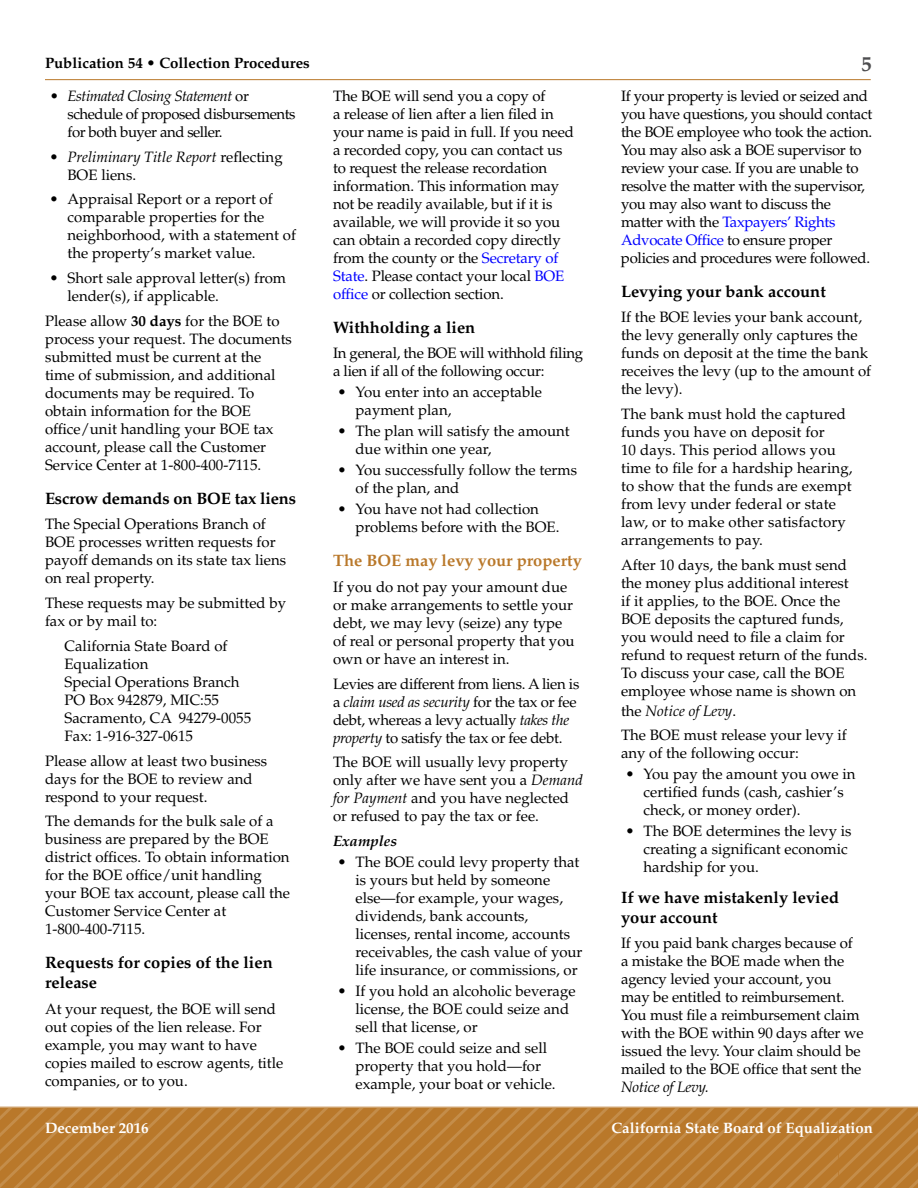
<style>
.page{position:relative;width:918px;height:1188px;background:#fff}
.page>*{position:absolute;margin:0;border:0;box-sizing:border-box;transform-origin:0 0}
.t1{font:700 21px "Palatino LT Std";color:#4d4d4f}
.Heading_2{font:700 16.5px/19.8px "Palatino LT Std";color:#000}
.Heading_2-2{font:700 16.5px "Palatino LT Std";color:#b9782a}
.Body_Text{font:15px/18px "Palatino LT Std";color:#000}
.Hanging_Indent{font:15px/18px "Palatino LT Std";color:#000}
.Body_Text-2{font:15px/18px "Palatino LT Std";letter-spacing:-.02em;color:#000}
.HangIndentLast{font:15px/18px "Palatino LT Std";color:#000}
.Body_Text-3{font:15px/18px "Palatino LT Std";letter-spacing:-.03em;color:#000}
.Par_Before_H__Indent{font:15px/18px "Palatino LT Std";letter-spacing:-.02em;color:#000}
.Body_Text-4{font:italic 15px/18px "Palatino LT Std";color:#000}
.Par_Before_H__Indent-2{font:15px/18px "Palatino LT Std";color:#000}
.t2{font:700 15px "Palatino LT Std";color:#fff}
.t3{font:700 15px "Palatino LT Std";color:#000}
.Par_Before_H__Indent-3{font:italic 700 15px "Palatino LT Std";color:#000}
.s1{font-style:italic}
.s2{font-style:normal}
.s3{font-weight:700}
.s4{color:#00f}
</style>
<div class="page">
<hr style="left:0;top:1107px;width:918px;height:1px;background:#b9782a">
<svg style="left:824px;top:1108px;width:94px;height:80px;background:#bb7c31"></svg>
<svg style="left:785px;top:1108px;width:39px;height:80px;background:#bb7c31"></svg>
<svg style="left:206px;top:1108px;width:579px;height:80px;background:#bb7c31"></svg>
<svg style="left:0;top:1108px;width:206px;height:80px;background:#bb7c31"></svg>
<hr style="left:45px;top:79px;width:826px;height:1px;background:#b9782a">
<p class="t3" style="left:45px;top:54px;width:266px">Publication 54 • Collection Procedures</p>
<p class="t1" style="left:861px;top:52px;width:12px">5</p>
<p class="Body_Text-3" style="left:68px;top:87px;width:230px;text-indent:-18px">• <span class="s1">Estimated Closing Statement</span> or schedule of proposed disbursements for both buyer and seller.</p>
<p class="Body_Text-4" style="left:68px;top:148px;width:217px;text-indent:-18px"><span class="s2">•</span> Preliminary Title Report <span class="s2">reflecting<br>BOE liens.</span></p>
<p class="Body_Text" style="left:68px;top:191px;width:230px;text-indent:-18px">• Appraisal Report or a report of comparable properties for the neighborhood, with a statement of the property’s market value.</p>
<p class="Body_Text" style="left:68px;top:269px;width:220px;text-indent:-18px">• Short sale approval letter(s) from lender(s), if applicable.</p>
<p class="Body_Text" style="left:45px;top:312px;width:248px">Please allow <span class="s3">30 days</span> for the BOE to process your request. The documents submitted must be current at the time of submission, and additional documents may be required. To obtain information for the BOE office/unit handling your BOE tax account, please call the Customer Service Center at 1-800-400-7115.</p>
<p class="Heading_2" style="left:45px;top:489px;width:253px">Escrow demands on BOE tax liens</p>
<p class="Body_Text" style="left:45px;top:516px;width:243px">The Special Operations Branch of<br>BOE processes written requests for payoff demands on its state tax liens on real property.</p>
<p class="Body_Text" style="left:45px;top:594px;width:243px">These requests may be submitted by fax or by mail to:</p>
<p class="Body_Text" style="left:64px;top:637px;width:188px">California State Board of<br>Equalization<br>Special Operations Branch<br>PO Box 942879, MIC:55<br>Sacramento, CA 94279-0055<br>Fax: 1-916-327-0615</p>
<p class="Body_Text" style="left:45px;top:752px;width:224px">Please allow at least two business days for the BOE to review and respond to your request.</p>
<p class="Body_Text" style="left:45px;top:813px;width:246px">The demands for the bulk sale of a business are prepared by the BOE district offices. To obtain information for the BOE office/unit handling your BOE tax account, please call the<br>Customer Service Center at<br>1-800-400-7115.</p>
<p class="Heading_2" style="left:45px;top:953px;width:229px">Requests for copies of the lien release</p>
<p class="Body_Text" style="left:45px;top:1000px;width:240px">At your request, the BOE will send out copies of the lien release. For example, you may want to have copies mailed to escrow agents, title companies, or to you.</p>
<p class="Body_Text" style="left:333px;top:87px;width:242px">The BOE will send you a copy of<br>a release of lien after a lien filed in your name is paid in full. If you need a recorded copy, you can contact us to request the release recordation information. This information may not be readily available, but if it is available, we will provide it so you can obtain a recorded copy directly from the county or the <span class="s4">Secretary of State</span>. Please contact your local <span class="s4">BOE office</span> or collection section.</p>
<p class="Heading_2" style="left:333px;top:318px;width:144px">Withholding a lien</p>
<p class="Par_Before_H__Indent" style="left:333px;top:345px;width:252px">In general, the BOE will withhold filing a lien if all of the following occur:</p>
<p class="Hanging_Indent" style="left:356px;top:384px;width:188px;text-indent:-18px">• You enter into an acceptable payment plan,</p>
<p class="Hanging_Indent" style="left:356px;top:423px;width:216px;text-indent:-18px">• The plan will satisfy the amount due within one year,</p>
<p class="Hanging_Indent" style="left:356px;top:462px;width:223px;text-indent:-18px">• You successfully follow the terms of the plan, and</p>
<p class="HangIndentLast" style="left:356px;top:501px;width:205px;text-indent:-18px">• You have not had collection problems before with the BOE.</p>
<p class="Heading_2-2" style="left:333px;top:551px;width:250px">The BOE may levy your property</p>
<p class="Body_Text" style="left:333px;top:578px;width:243px">If you do not pay your amount due or make arrangements to settle your debt, we may levy (seize) any type of real or personal property that you own or have an interest in.</p>
<p class="Body_Text-2" style="left:333px;top:675px;width:248px">Levies are different from liens. A lien is a <span class="s1">claim used as security</span> for the tax or fee debt, whereas a levy actually <span class="s1">takes the property</span> to satisfy the tax or fee debt.</p>
<p class="Body_Text" style="left:333px;top:754px;width:251px">The BOE will usually levy property only after we have sent you a <span class="s1">Demand for Payment</span> and you have neglected or refused to pay the tax or fee.</p>
<p class="Par_Before_H__Indent-3" style="left:333px;top:832px;width:66px">Examples</p>
<p class="Hanging_Indent" style="left:356px;top:853px;width:229px;text-indent:-18px">• The BOE could levy property that is yours but held by someone else—for example, your wages, dividends, bank accounts, licenses, rental income, accounts receivables, the cash value of your life insurance, or commissions, or</p>
<p class="Hanging_Indent" style="left:356px;top:982px;width:222px;text-indent:-18px">• If you hold an alcoholic beverage license, the BOE could seize and sell that license, or</p>
<p class="HangIndentLast" style="left:356px;top:1039px;width:202px;text-indent:-18px">• The BOE could seize and sell property that you hold—for example, your boat or vehicle.</p>
<p class="Body_Text-2" style="left:621px;top:87px;width:253px">If your property is levied or seized and you have questions, you should contact the BOE employee who took the action.<br>You may also ask a BOE supervisor to review your case. If you are unable to resolve the matter with the supervisor, you may also want to discuss the matter with the <span class="s4">Taxpayers’ Rights Advocate Office</span> to ensure proper policies and procedures were followed.</p>
<p class="Heading_2" style="left:621px;top:282px;width:206px">Levying your bank account</p>
<p class="Body_Text" style="left:621px;top:309px;width:252px">If the BOE levies your bank account, the levy generally only captures the funds on deposit at the time the bank receives the levy (up to the amount of the levy).</p>
<p class="Body_Text" style="left:621px;top:405px;width:233px">The bank must hold the captured funds you have on deposit for<br>10 days. This period allows you time to file for a hardship hearing, to show that the funds are exempt from levy under federal or state law, or to make other satisfactory arrangements to pay.</p>
<p class="Body_Text" style="left:621px;top:556px;width:248px">After 10 days, the bank must send the money plus additional interest<br>if it applies, to the BOE. Once the BOE deposits the captured funds, you would need to file a claim for refund to request return of the funds.<br>To discuss your case, call the BOE employee whose name is shown on</p>
<p class="Body_Text-4" style="left:621px;top:702px;width:117px"><span class="s2">the</span> Notice of Levy<span class="s2">.</span></p>
<p class="Par_Before_H__Indent-2" style="left:621px;top:727px;width:227px">The BOE must release your levy if any of the following occur:</p>
<p class="Hanging_Indent" style="left:644px;top:766px;width:214px;text-indent:-18px">• You pay the amount you owe in certified funds (cash, cashier’s check, or money order).</p>
<p class="Hanging_Indent" style="left:644px;top:823px;width:210px;text-indent:-18px">• The BOE determines the levy is creating a significant economic hardship for you.</p>
<p class="Heading_2" style="left:621px;top:887px;width:220px">If we have mistakenly levied your account</p>
<p class="Body_Text" style="left:621px;top:934px;width:244px">If you paid bank charges because of a mistake the BOE made when the agency levied your account, you may be entitled to reimbursement.<br>You must file a reimbursement claim with the BOE within 90 days after we issued the levy. Your claim should be mailed to the BOE office that sent the<br><span class="s1">Notice of Levy.</span></p>
<p class="t2" style="left:45px;top:1119px;width:105px">December 2016</p>
<p class="t2" style="left:611px;top:1119px;width:263px">California State Board of Equalization</p>
</div>
